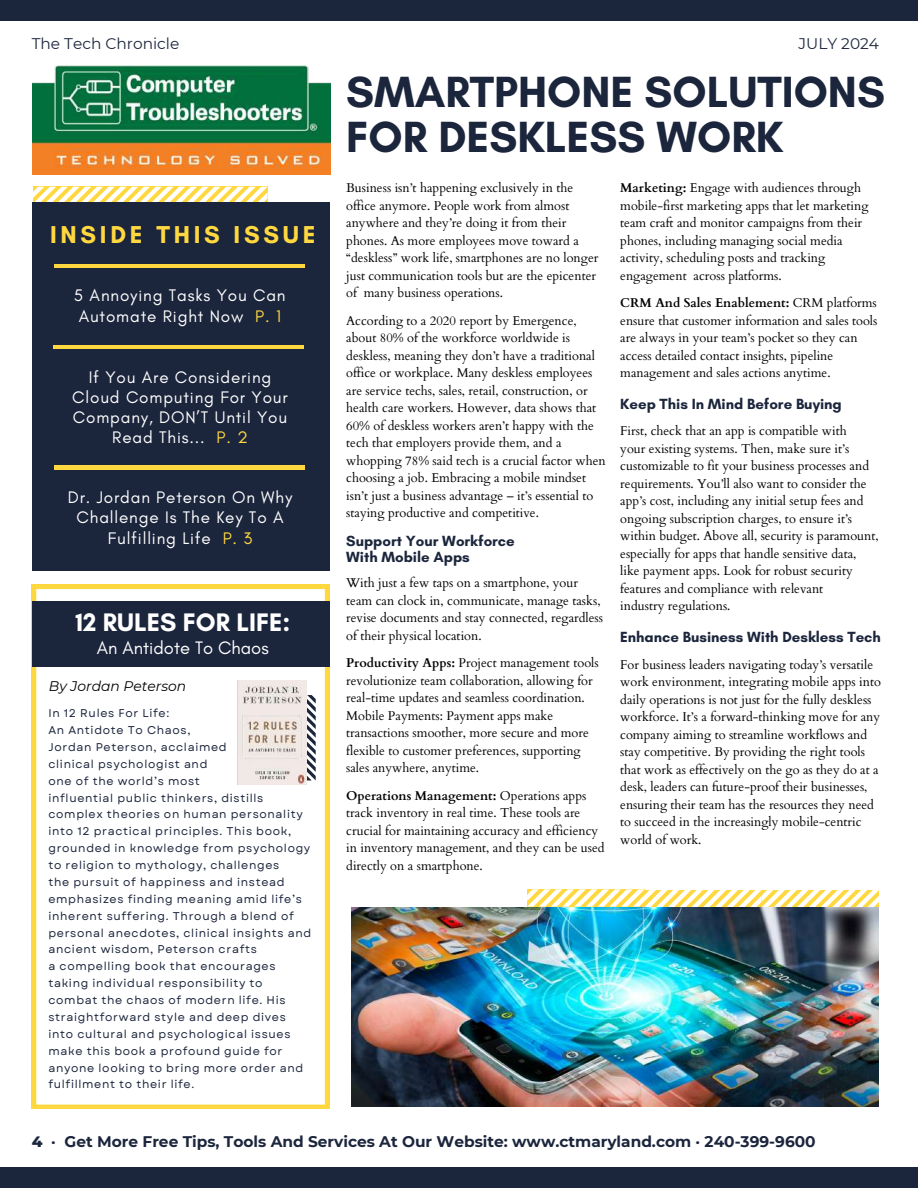
<style>
.page{position:relative;width:918px;height:1188px;background:#fff}
.page>*{position:absolute;margin:0;border:0;box-sizing:border-box;transform-origin:0 0}
.t1{font:700 44.4px/44.8px "Glacial Indifference";color:#1b253c}
.t2{font:700 25.8px "Glacial Indifference";color:#fff}
.t3{font:700 24.9px "Glacial Indifference";letter-spacing:.15em;color:#ffd840}
.t4{font:18.3px "Glacial Indifference";color:#fff}
.t5{font:17.1px/20.2px "Glacial Indifference";letter-spacing:.05em;color:#fff;text-align:center}
.t6{font:700 15.45px "Montserrat";color:#1b253c}
.t7{font:15.45px "Montserrat";color:#1b253c}
.t8{font:700 15px/16.2px "Glacial Indifference";color:#1b253c}
.t9{font:italic 13.95px "Montserrat";color:#000}
.t10{font:12.75px/17.5px "Cardo";color:#000}
.t11{font:11.25px/17px "Garet";letter-spacing:.06em;color:#1b253c}
.s1{color:#ffd840}
.s2{font-weight:700}
.s3{font-weight:800}
</style>
<div class="page">
<div style="left:0;top:1px;width:918px;height:20px;background:#1b253c"></div>
<div style="left:0;top:1168px;width:918px;height:20px;background:#1b253c"></div>
<svg style="left:528px;top:889px;width:351px;height:18px"></svg>
<img style="left:351px;top:908px;width:528px;height:199px">
<svg style="left:32px;top:585px;width:297px;height:524px"></svg>
<div style="left:33px;top:601px;width:297px;height:66px;background:#1b253c"></div>
<svg style="left:306px;top:695px;width:9px;height:85px"></svg>
<svg style="left:33px;top:187px;width:235px;height:15px"></svg>
<div style="left:33px;top:202px;width:297px;height:369px;background:#1b253c"></div>
<hr style="left:55px;top:264px;width:250px;height:3px;background:#ffd840">
<hr style="left:54px;top:345px;width:250px;height:4px;background:#ffd840">
<hr style="left:54px;top:466px;width:250px;height:3px;background:#ffd840">
<img style="left:237px;top:681px;width:69px;height:103px">
<img style="left:33px;top:66px;width:298px;height:109px">
<p class="t7" style="left:32px;top:34px;width:149px">The Tech Chronicle</p>
<p class="t7" style="left:799px;top:34px;width:82px">JULY 2024</p>
<h1 class="t1" style="left:346px;top:69px;width:540px">SMARTPHONE SOLUTIONS<br>FOR DESKLESS WORK</h1>
<h3 class="t3" style="left:50px;top:219px;width:267px">INSIDE THIS ISSUE</h3>
<h3 class="t5" style="left:74px;top:285px;width:213px;text-align:left">5 Annoying Tasks You Can<br>Automate Right Now <span class="s1">P. 1</span></h3>
<h3 class="t5" style="left:72px;top:366px;width:217px">If You Are Considering<br>Cloud Computing For Your<br>Company, DON’T Until You<br>Read This... <span class="s1">P. 2</span></h3>
<h3 class="t5" style="left:68px;top:487px;width:226px">Dr. Jordan Peterson On Why<br>Challenge Is The Key To A<br>Fulfilling Life <span class="s1">P. 3</span></h3>
<h2 class="t2" style="left:75px;top:607px;width:216px">12 RULES FOR LIFE:</h2>
<h3 class="t4" style="left:97px;top:636px;width:173px">An Antidote To Chaos</h3>
<p class="t9" style="left:49px;top:678px;width:139px">By Jordan Peterson</p>
<p class="t11" style="left:48px;top:705px;width:264px">In 12 Rules For Life:<br>An Antidote To Chaos,<br>Jordan Peterson, acclaimed<br>clinical psychologist and<br>one of the world’s most<br>influential public thinkers, distills complex theories on human personality into 12 practical principles. This book, grounded in knowledge from psychology to religion to mythology, challenges<br>the pursuit of happiness and instead emphasizes finding meaning amid life’s inherent suffering. Through a blend of personal anecdotes, clinical insights and ancient wisdom, Peterson crafts<br>a compelling book that encourages taking individual responsibility to combat the chaos of modern life. His straightforward style and deep dives into cultural and psychological issues make this book a profound guide for anyone looking to bring more order and fulfillment to their life.</p>
<p class="t10" style="left:346px;top:180px;width:254px">Business isn’t happening exclusively in the office anymore. People work from almost anywhere and they’re doing it from their phones. As more employees move toward a “deskless” work life, smartphones are no longer just communication tools but are the epicenter of many business operations.</p>
<p class="t10" style="left:346px;top:312px;width:261px">According to a 2020 report by Emergence, about 80% of the workforce worldwide is deskless, meaning they don’t have a traditional office or workplace. Many deskless employees are service techs, sales, retail, construction, or health care workers. However, data shows that 60% of deskless workers aren’t happy with the tech that employers provide them, and a whopping 78% said tech is a crucial factor when choosing a job. Embracing a mobile mindset isn’t just a business advantage – it’s essential to staying productive and competitive.</p>
<p class="t8" style="left:346px;top:533px;width:170px">Support Your Workforce<br>With Mobile Apps</p>
<p class="t10" style="left:346px;top:575px;width:258px">With just a few taps on a smartphone, your team can clock in, communicate, manage tasks, revise documents and stay connected, regardless of their physical location.</p>
<p class="t10" style="left:346px;top:655px;width:254px"><span class="s2">Productivity Apps:</span> Project management tools revolutionize team collaboration, allowing for real-time updates and seamless coordination.<br>Mobile Payments: Payment apps make transactions smoother, more secure and more flexible to customer preferences, supporting sales anywhere, anytime.</p>
<p class="t10" style="left:346px;top:787px;width:260px"><span class="s2">Operations Management:</span> Operations apps track inventory in real time. These tools are crucial for maintaining accuracy and efficiency in inventory management, and they can be used directly on a smartphone.</p>
<p class="t10" style="left:620px;top:180px;width:250px"><span class="s2">Marketing:</span> Engage with audiences through mobile-first marketing apps that let marketing team craft and monitor campaigns from their phones, including managing social media activity, scheduling posts and tracking engagement across platforms.</p>
<p class="t10" style="left:620px;top:295px;width:259px"><span class="s2">CRM And Sales Enablement:</span> CRM platforms ensure that customer information and sales tools are always in your team’s pocket so they can access detailed contact insights, pipeline management and sales actions anytime.</p>
<p class="t8" style="left:620px;top:395px;width:223px">Keep This In Mind Before Buying</p>
<p class="t10" style="left:620px;top:423px;width:260px">First, check that an app is compatible with<br>your existing systems. Then, make sure it’s customizable to fit your business processes and requirements. You’ll also want to consider the app’s cost, including any initial setup fees and ongoing subscription charges, to ensure it’s within budget. Above all, security is paramount, especially for apps that handle sensitive data, like payment apps. Look for robust security features and compliance with relevant<br>industry regulations.</p>
<p class="t8" style="left:620px;top:628px;width:262px">Enhance Business With Deskless Tech</p>
<p class="t10" style="left:620px;top:656px;width:262px">For business leaders navigating today’s versatile work environment, integrating mobile apps into daily operations is not just for the fully deskless workforce. It’s a forward-thinking move for any company aiming to streamline workflows and stay competitive. By providing the right tools that work as effectively on the go as they do at a desk, leaders can future-proof their businesses, ensuring their team has the resources they need to succeed in the increasingly mobile-centric world of work.</p>
<p class="t6" style="left:32px;top:1132px;width:785px"><span class="s3">4</span> · Get More Free Tips, Tools And Services At Our Website: www.ctmaryland.com · 240-399-9600</p>
</div>
